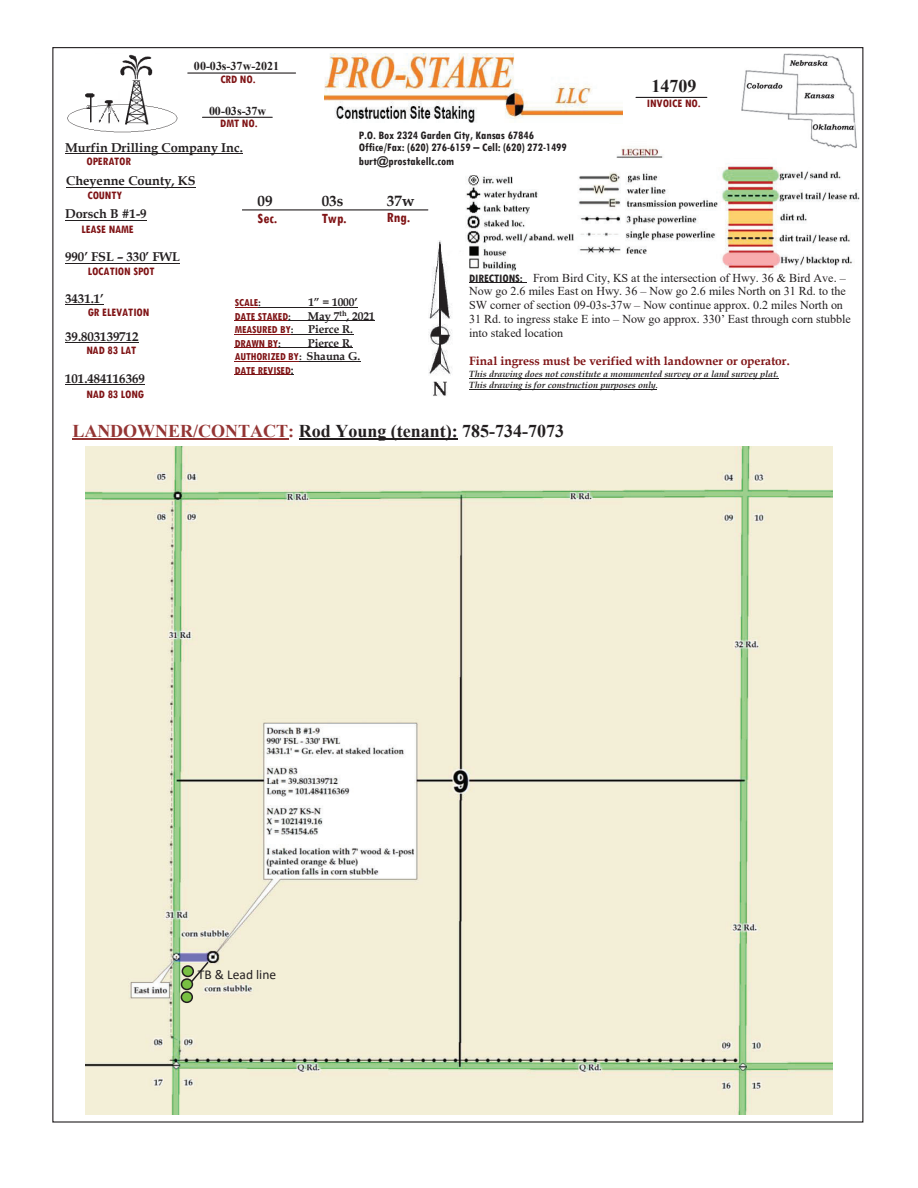
<style>
.page{position:relative;width:918px;height:1188px;background:#fff}
.page>*{position:absolute;margin:0;border:0;box-sizing:border-box;transform-origin:0 0}
.t1{font:700 18px "Times New Roman";color:#231f20}
.t2{font:700 15px "Tw Cen MT Condensed";color:#7f1315}
.t3{font:700 15px "Book Antiqua";letter-spacing:.005em;color:#231f20}
.t4{font:13.5px "Calibri";color:#231f20}
.t5{font:700 12.75px "Book Antiqua";letter-spacing:-.005em;color:#231f20}
.t6{font:12px/13.8px "Times New Roman";letter-spacing:-.005em;color:#231f20}
.t7{font:700 12px/13.2px "Tw Cen MT Condensed";letter-spacing:-.005em;color:#231f20}
.t8{font:700 12px "Tw Cen MT Condensed";color:#7f1315}
.t9{font:700 12px "Book Antiqua";color:#7f1315}
.t10{font:700 12px "Times New Roman";letter-spacing:-.005em;color:#231f20}
.t11{font:700 11.4px/13.5px "Tw Cen MT Condensed";color:#7f1315}
.t12{font:700 11.4px "Book Antiqua";letter-spacing:-.01em;color:#231f20}
.t13{font:italic 700 9px/10.8px "Book Antiqua";letter-spacing:.005em;color:#231f20}
.s1{color:#231f20}
.s2{font-family:"Book Antiqua";color:#231f20}
.s3{font-family:"Tw Cen MT Condensed";font-weight:700}
.s4{font-style:inherit}
.s5{font-size:7.5px}
.s6{color:#943534}
</style>
<div class="page">
<hr style="left:469px;top:283px;width:58px;height:1px;background:#231f20">
<hr style="left:469px;top:378px;width:310px;height:1px;background:#231f20">
<hr style="left:469px;top:389px;width:187px;height:1px;background:#231f20">
<hr style="left:65px;top:263px;width:115px;height:1px;background:#231f20">
<hr style="left:65px;top:304px;width:39px;height:1px;background:#231f20">
<img style="left:67px;top:54px;width:111px;height:79px">
<img style="left:428px;top:240px;width:24px;height:156px">
<hr style="left:66px;top:187px;width:130px;height:1px;background:#231f20">
<img style="left:466px;top:148px;width:394px;height:124px">
<hr style="left:72px;top:439px;width:216px;height:1px;background:#943534">
<hr style="left:299px;top:439px;width:159px;height:1px;background:#231f20">
<svg style="left:235px;top:307px;width:23px;height:1px"></svg>
<hr style="left:258px;top:307px;width:100px;height:1px;background:#231f20">
<hr style="left:235px;top:321px;width:53px;height:1px;background:#7f1315">
<hr style="left:288px;top:321px;width:87px;height:1px;background:#231f20">
<hr style="left:235px;top:334px;width:56px;height:1px;background:#7f1315">
<hr style="left:291px;top:334px;width:62px;height:1px;background:#231f20">
<hr style="left:235px;top:348px;width:43px;height:1px;background:#7f1315">
<hr style="left:278px;top:348px;width:75px;height:1px;background:#231f20">
<hr style="left:235px;top:361px;width:64px;height:1px;background:#7f1315">
<hr style="left:299px;top:361px;width:61px;height:1px;background:#231f20">
<hr style="left:235px;top:375px;width:56px;height:1px;background:#7f1315">
<img style="left:324px;top:54px;width:298px;height:69px">
<hr style="left:242px;top:209px;width:186px;height:1px;background:#231f20">
<hr style="left:65px;top:220px;width:82px;height:1px;background:#231f20">
<div style="left:348px;top:123px;width:261px;height:52px;background:#fff"></div>
<hr style="left:65px;top:154px;width:178px;height:1px;background:#231f20">
<hr style="left:188px;top:72px;width:108px;height:2px;background:#231f20">
<hr style="left:636px;top:97px;width:71px;height:1px;background:#231f20">
<img style="left:742px;top:54px;width:118px;height:95px">
<hr style="left:202px;top:117px;width:70px;height:1px;background:#231f20">
<hr style="left:65px;top:343px;width:73px;height:1px;background:#231f20">
<hr style="left:65px;top:385px;width:80px;height:1px;background:#231f20">
<img style="left:86px;top:446px;width:746px;height:669px">
<div style="left:182px;top:966px;width:11px;height:10px;background:#78c042;border-radius:50%"></div>
<div style="left:182px;top:965px;width:12px;height:12px;border:2px solid #231f20;border-radius:50%"></div>
<div style="left:181px;top:992px;width:11px;height:10px;background:#78c042;border-radius:50%"></div>
<div style="left:181px;top:991px;width:12px;height:12px;border:2px solid #231f20;border-radius:50%"></div>
<div style="left:181px;top:979px;width:11px;height:11px;background:#78c042;border-radius:50%"></div>
<div style="left:181px;top:978px;width:12px;height:12px;border:2px solid #231f20;border-radius:50%"></div>
<svg style="left:189px;top:960px;width:21px;height:24px"></svg>
<p class="t10" style="left:194px;top:59px;width:87px">00-03s-37w-2021</p>
<p class="t8" style="left:220px;top:73px;width:37px">CRD NO.</p>
<p class="t10" style="left:209px;top:104px;width:59px">00-03s-37w</p>
<p class="t8" style="left:220px;top:118px;width:39px">DMT NO.</p>
<p class="t5" style="left:65px;top:140px;width:179px">Murfin Drilling Company Inc.</p>
<p class="t8" style="left:86px;top:155px;width:46px">OPERATOR</p>
<p class="t5" style="left:66px;top:173px;width:131px">Cheyenne County, KS</p>
<p class="t8" style="left:88px;top:189px;width:36px">COUNTY</p>
<p class="t5" style="left:65px;top:206px;width:83px">Dorsch B #1-9</p>
<p class="t8" style="left:81px;top:223px;width:54px">LEASE NAME</p>
<p class="t3" style="left:258px;top:192px;width:17px">09</p>
<p class="t2" style="left:258px;top:211px;width:21px">Sec.</p>
<p class="t3" style="left:322px;top:192px;width:23px">03s</p>
<p class="t2" style="left:322px;top:211px;width:27px">Twp.</p>
<p class="t7" style="left:359px;top:129px;width:210px">P.O. Box 2324 Garden City, Kansas 67846<br>Office/Fax: (620) 276-6159 – Cell: (620) 272-1499 burt@prostakellc.com</p>
<p class="t3" style="left:387px;top:192px;width:29px">37w</p>
<p class="t2" style="left:387px;top:210px;width:25px">Rng.</p>
<h1 class="t1" style="left:651px;top:76px;width:46px">14709</h1>
<p class="t8" style="left:647px;top:97px;width:55px">INVOICE NO.</p>
<p class="t5" style="left:65px;top:249px;width:116px">990’ FSL – 330’ FWL</p>
<p class="t8" style="left:88px;top:265px;width:68px">LOCATION SPOT</p>
<p class="t5" style="left:65px;top:291px;width:40px">3431.1’</p>
<p class="t8" style="left:88px;top:306px;width:63px">GR ELEVATION</p>
<p class="t5" style="left:65px;top:329px;width:75px">39.803139712</p>
<p class="t8" style="left:86px;top:345px;width:51px">NAD 83 LAT</p>
<p class="t5" style="left:65px;top:371px;width:81px">101.484116369</p>
<p class="t8" style="left:86px;top:388px;width:59px">NAD 83 LONG</p>
<p class="t11" style="left:235px;top:296px;width:28px">SCALE<span class="s1">:</span></p>
<p class="t12" style="left:308px;top:295px;width:51px">1” = 1000’</p>
<p class="t11" style="left:235px;top:309px;width:58px">DATE STAKED<span class="s1">:</span></p>
<p class="t12" style="left:308px;top:309px;width:68px">May 7<sup>th</sup>, 2021</p>
<p class="t11" style="left:235px;top:323px;width:60px">MEASURED BY<span class="s1">:</span></p>
<p class="t12" style="left:308px;top:323px;width:46px">Pierce R.</p>
<p class="t11" style="left:235px;top:336px;width:48px">DRAWN BY<span class="s1">:</span></p>
<p class="t12" style="left:308px;top:336px;width:46px">Pierce R.</p>
<p class="t11" style="left:235px;top:350px;width:127px">AUTHORIZED BY<span class="s1">:</span> <span class="s2">Shauna G.<br></span>DATE REVISED<span class="s2">:</span></p>
<p class="t6" style="left:469px;top:271px;width:383px"><span class="s3">DIRECTIONS:</span> From Bird City, KS at the intersection of Hwy. 36 &amp; Bird Ave. <span class="s4">– </span>Now go 2.6 miles East on Hwy. 36 <span class="s4">–</span> Now go 2.6 miles North on 31 Rd. to the SW corner of section 09-03s-37w <span class="s4">–</span> Now continue approx. 0.2 miles North on 31 Rd. to ingress stake E into <span class="s4">–</span> Now go approx. 330<span class="s4">’</span> East through corn stubble into staked location</p>
<p class="t9" style="left:469px;top:354px;width:322px">Final ingress must be verified with landowner or operator.</p>
<p class="t13" style="left:469px;top:369px;width:311px">This drawing does not constitute a monumented survey or a land survey plat.<br>This drawing is for construction purposes only<span class="s5">.</span></p>
<h1 class="t1" style="left:72px;top:421px;width:493px"><span class="s6">LANDOWNER/CONTACT:</span> Rod Young (tenant): 785-734-7073</h1>
<p class="t4" style="left:198px;top:969px;width:80px">TB &amp; Lead line</p>
</div>
